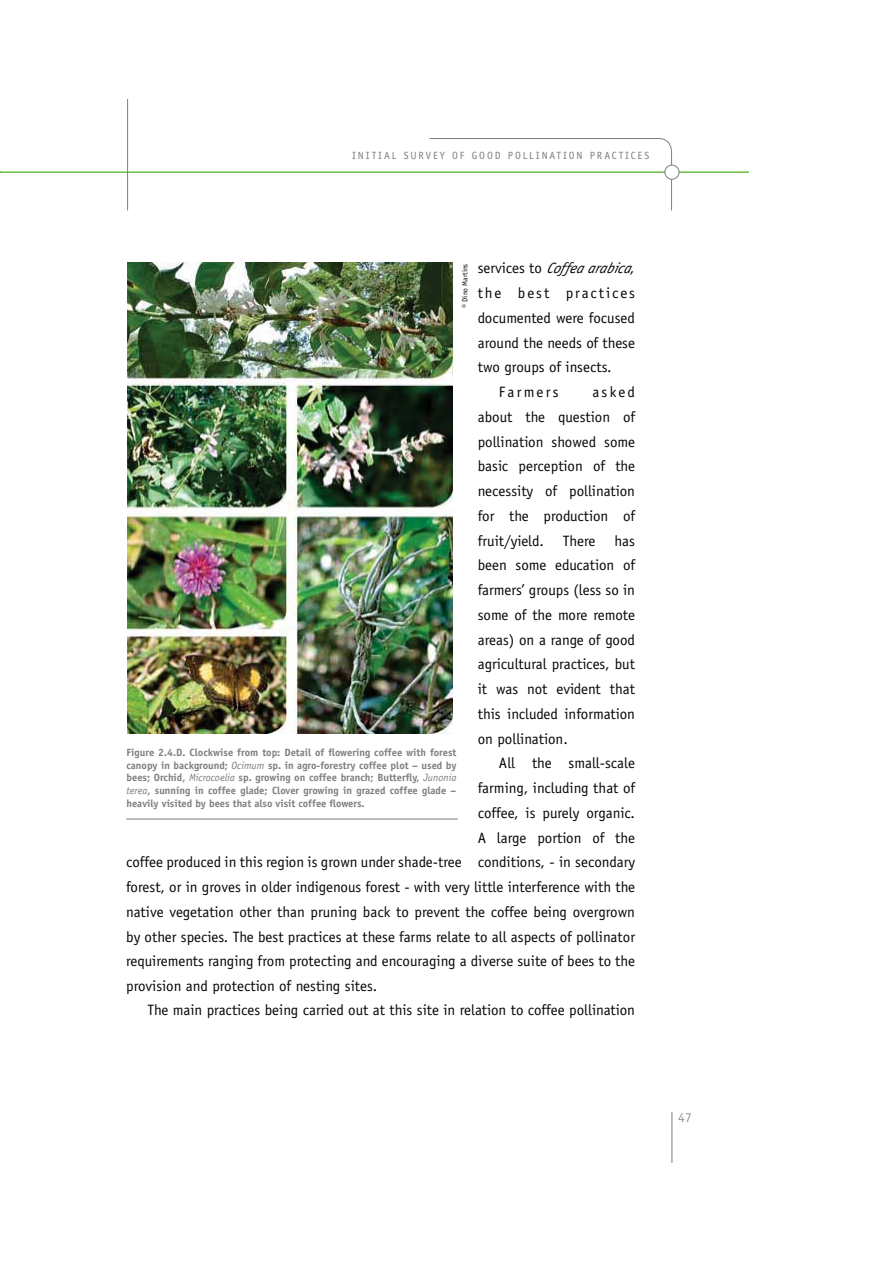
<style>
.page{position:relative;width:893px;height:1263px;background:#fff}
.page>*{position:absolute;margin:0;border:0;box-sizing:border-box;transform-origin:0 0}
.t1{font:15px/24.8px "Officina Sans";color:#030806;text-align:justify}
.t2{font:italic 15px "Officina Sans";color:#030806}
.t3{font:15px "Officina Sans";letter-spacing:.13em;color:#030806}
.t4{font:15px "Officina Sans";letter-spacing:.15em;color:#030806}
.t5{font:13.5px "Officina Sans";color:#8f9294}
.t6{font:700 10.5px/12.6px "Officina Sans";color:#7c7e81;text-align:justify}
.t7{font:10.5px "Officina Sans";letter-spacing:.18em;color:#7c7e81}
.t8{font:7.5px "Officina Sans";color:#030806}
.s1{font-style:normal}
.s2{font-weight:400;font-style:italic}
</style>
<div class="page">
<svg style="left:429px;top:138px;width:243px;height:73px"></svg>
<hr style="left:0;top:171px;width:748px;height:2px;background:#6dbe45">
<hr style="left:127px;top:100px;width:1px;height:110px;background:#7c7e81">
<div style="left:665px;top:165px;width:14px;height:14px;background:#fff;border-radius:50%"></div>
<div style="left:664px;top:165px;width:15px;height:15px;border:1px solid #7c7e81;border-radius:50%"></div>
<hr style="left:671px;top:1112px;width:1px;height:51px;background:#7c7e81">
<img style="left:127px;top:262px;width:325px;height:472px">
<hr style="left:126px;top:819px;width:332px;height:1px;background:#7c7e81">
<p class="t7" style="left:352px;top:152px;width:299px">INITIAL SURVEY OF GOOD POLLINATION PRACTICES</p>
<p class="t2" style="left:478px;top:263px;width:159px"><span class="s1">services to</span> Coffea arabica,</p>
<p class="t3" style="left:478px;top:287px;width:159px">the best practices</p>
<p class="t1" style="left:478px;top:307px;width:159px">documented were focused</p>
<p class="t1" style="left:478px;top:331px;width:159px">around the needs of these</p>
<p class="t1" style="left:478px;top:356px;width:135px">two groups of insects.</p>
<p class="t4" style="left:499px;top:386px;width:61px">Farmers</p>
<p class="t8" style="left:462px;top:308px;width:46px;rotate:-90deg">© Dino Martins</p>
<p class="t1" style="left:478px;top:381px;width:159px;text-indent:115px">asked about the question of pollination showed some basic perception of the necessity of pollination for the production of fruit/yield.</p>
<p class="t1" style="left:478px;top:529px;width:159px;text-indent:137px">has been some education of farmers’ groups (less so in some of the more remote areas) on a range of good agricultural practices, but it was not evident that this included information on pollination.</p>
<p class="t1" style="left:499px;top:752px;width:138px">All the small-scale</p>
<p class="t1" style="left:478px;top:777px;width:159px">farming, including that of</p>
<p class="t1" style="left:478px;top:802px;width:159px">coffee, is purely organic.</p>
<p class="t1" style="left:478px;top:826px;width:159px">A large portion of the</p>
<p class="t1" style="left:126px;top:851px;width:510px">coffee produced in this region is grown under shade-tree conditions, - in secondary</p>
<p class="t1" style="left:126px;top:876px;width:510px">forest, or in groves in older indigenous forest - with very little interference with the</p>
<p class="t1" style="left:126px;top:901px;width:510px">native vegetation other than pruning back to prevent the coffee being overgrown</p>
<p class="t1" style="left:126px;top:925px;width:510px">by other species. The best practices at these farms relate to all aspects of pollinator</p>
<p class="t1" style="left:126px;top:950px;width:510px">requirements ranging from protecting and encouraging a diverse suite of bees to the</p>
<p class="t1" style="left:126px;top:975px;width:252px">provision and protection of nesting sites.</p>
<p class="t1" style="left:147px;top:999px;width:489px">The main practices being carried out at this site in relation to coffee pollination</p>
<p class="t1" style="left:563px;top:529px;width:34px">There</p>
<p class="t6" style="left:126px;top:747px;width:331px">Figure 2.4.D. Clockwise from top: Detail of flowering coffee with forest canopy in background; <span class="s2">Ocimum</span> sp. in agro-forestry coffee plot – used by bees; Orchid, <span class="s2">Microcoelia</span> sp. growing on coffee branch; Butterfly, <span class="s2">Junonia terea</span>, sunning in coffee glade; Clover growing in grazed coffee glade – heavily visited by bees that also visit coffee flowers.</p>
<p class="t5" style="left:678px;top:1112px;width:15px">47</p>
</div>
